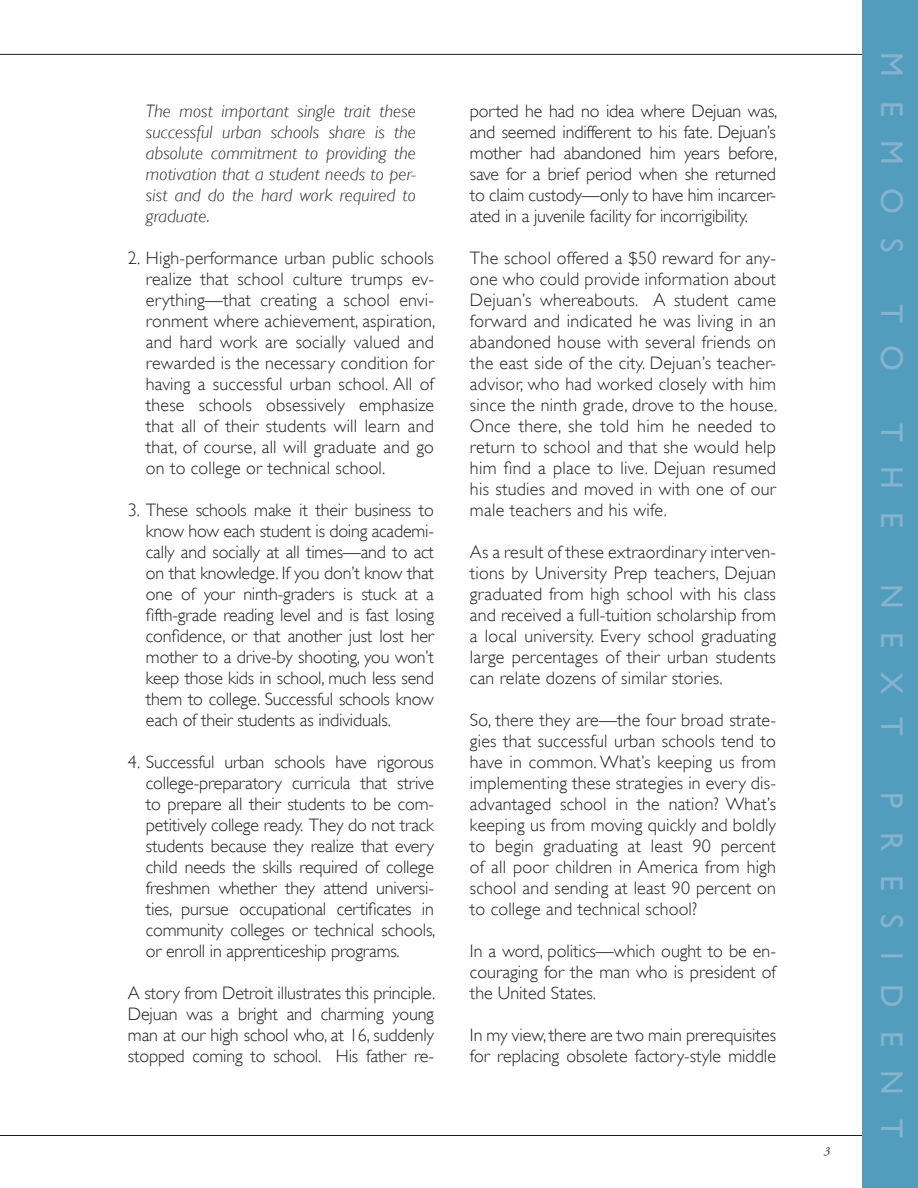
<style>
.page{position:relative;width:918px;height:1188px;background:#fff}
.page>*{position:absolute;margin:0;border:0;box-sizing:border-box;transform-origin:0 0}
.t1{font:31.5px "Gill Sans";letter-spacing:.75em;color:#83b3cf}
.t2{font:300 18px/21px "Gill Sans";color:#231f20;text-align:justify}
.t3{font:italic 300 18px/21px "Gill Sans";letter-spacing:.01em;color:#231f20;text-align:justify}
.t4{font:italic 12px "Adobe Garamond";color:#231f20}
</style>
<div class="page">
<hr style="left:0;top:1135px;width:918px;height:1px;background:#231f20">
<hr style="left:0;top:54px;width:918px;height:1px;background:#231f20">
<div style="left:863px;top:0;width:55px;height:1188px;background:#529cbe"></div>
<p class="t3" style="left:146px;top:101px;width:272px">The most important single trait these successful urban schools share is the absolute commitment to providing the motivation that a student needs to per&shy;sist and do the hard work required to graduate.</p>
<p class="t2" style="left:146px;top:248px;width:291px;text-indent:-18px">2. High-performance urban public schools realize that school culture trumps ev&shy;erything—that creating a school envi&shy;ronment where achievement, aspiration, and hard work are socially valued and rewarded is the necessary condition for having a successful urban school. All of these schools obsessively emphasize that all of their students will learn and that, of course, all will graduate and go on to college or technical school.</p>
<p class="t2" style="left:146px;top:500px;width:290px;text-indent:-18px">3. These schools make it their business to know how each student is doing academi&shy;cally and socially at all times—and to act on that knowledge. If you don’t know that one of your ninth-graders is stuck at a fifth-grade reading level and is fast losing confidence, or that another just lost her mother to a drive-by shooting, you won’t keep those kids in school, much less send them to college. Successful schools know each of their students as individuals.</p>
<p class="t2" style="left:146px;top:752px;width:291px;text-indent:-18px">4. Successful urban schools have rigorous college-preparatory curricula that strive to prepare all their students to be com&shy;petitively college ready. They do not track students because they realize that every child needs the skills required of college freshmen whether they attend universi&shy;ties, pursue occupational certificates in community colleges or technical schools, or enroll in apprenticeship programs.</p>
<p class="t2" style="left:128px;top:983px;width:309px">A story from Detroit illustrates this principle.<br>Dejuan was a bright and charming young man at our high school who, at 16, suddenly stopped coming to school. His father re-</p>
<p class="t2" style="left:470px;top:100px;width:309px">ported he had no idea where Dejuan was, and seemed indifferent to his fate. Dejuan’s mother had abandoned him years before, save for a brief period when she returned to claim custody—only to have him incarcer&shy;ated in a juvenile facility for incorrigibility.</p>
<p class="t2" style="left:470px;top:247px;width:309px">The school offered a $50 reward for any&shy;one who could provide information about Dejuan’s whereabouts. A student came forward and indicated he was living in an abandoned house with several friends on the east side of the city. Dejuan’s teacher&shy;advisor, who had worked closely with him since the ninth grade, drove to the house.<br>Once there, she told him he needed to return to school and that she would help him find a place to live. Dejuan resumed his studies and moved in with one of our male teachers and his wife.</p>
<p class="t2" style="left:470px;top:541px;width:308px">As a result of these extraordinary interven&shy;tions by University Prep teachers, Dejuan graduated from high school with his class and received a full-tuition scholarship from a local university. Every school graduating large percentages of their urban students can relate dozens of similar stories.</p>
<p class="t2" style="left:470px;top:710px;width:308px">So, there they are—the four broad strate&shy;gies that successful urban schools tend to have in common. What’s keeping us from implementing these strategies in every dis&shy;advantaged school in the nation? What’s keeping us from moving quickly and boldly to begin graduating at least 90 percent of all poor children in America from high school and sending at least 90 percent on to college and technical school?</p>
<p class="t2" style="left:470px;top:941px;width:307px">In a word, politics—which ought to be en&shy;couraging for the man who is president of the United States.</p>
<p class="t2" style="left:470px;top:1025px;width:308px">In my view, there are two main prerequisites for replacing obsolete factory-style middle</p>
<p class="t4" style="left:823px;top:1145px;width:7px">3</p>
<h1 class="t1" style="left:910px;top:52px;width:199px;rotate:90deg">Memos</h1>
<h1 class="t1" style="left:910px;top:304px;width:68px;rotate:90deg">t o</h1>
<h1 class="t1" style="left:910px;top:423px;width:106px;rotate:90deg">t he</h1>
<h1 class="t1" style="left:910px;top:584px;width:146px;rotate:90deg">n ext</h1>
<h1 class="t1" style="left:910px;top:792px;width:344px;rotate:90deg">president</h1>
</div>
